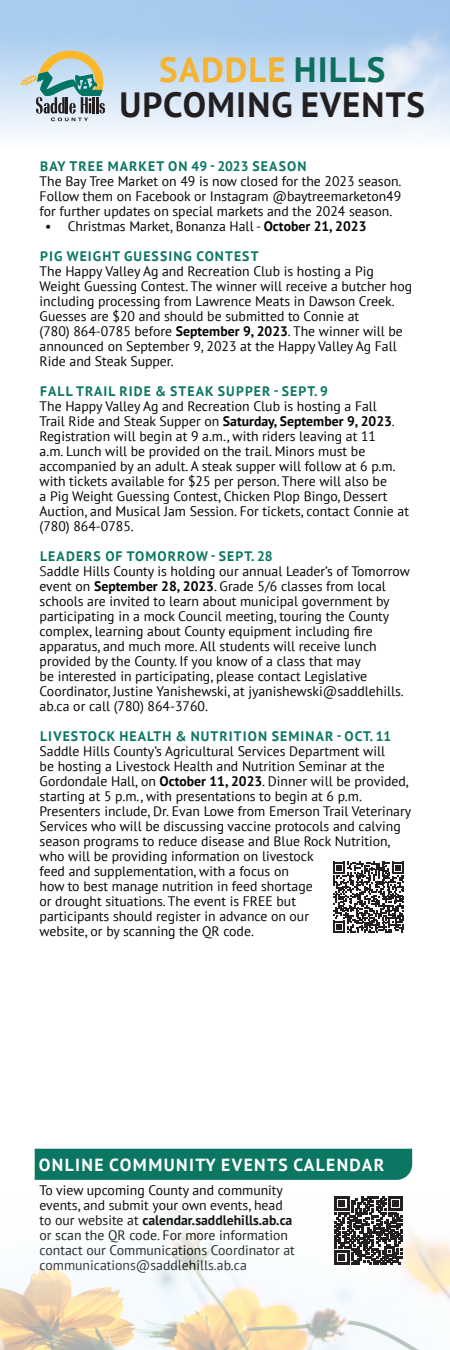
<style>
.page{position:relative;width:450px;height:1350px;background:#fff}
.page>*{position:absolute;margin:0;border:0;box-sizing:border-box;transform-origin:0 0}
.t1{font:700 35px "PT Sans";letter-spacing:.03em;color:#231f20}
.t2{font:700 35px "PT Sans";letter-spacing:.03em;color:#f5b32f}
.t3{font:700 17.5px "PT Sans";letter-spacing:.08em;color:#fff}
.t4{font:13.75px/15px "PT Sans";color:#040503}
.t5{font:700 13.75px "PT Sans";letter-spacing:.08em;color:#0b7662}
.s1{color:#0f6f5d}
.s2{font-weight:700}
.s3{color:#231f20}
</style>
<div class="page">
<img style="left:0;top:1196px;width:450px;height:154px">
<svg style="left:20px;top:51px;width:85px;height:70px;background:#a7bab2"></svg>
<svg style="left:335px;top:1196px;width:68px;height:69px"></svg>
<div style="left:35px;top:1149px;width:377px;height:31px;background:#0b7662"></div>
<svg style="left:333px;top:862px;width:71px;height:71px"></svg>
<p class="t2" style="left:159px;top:46px;width:228px">SADDLE <span class="s1">HILLS</span></p>
<p class="t1" style="left:120px;top:81px;width:307px">UPCOMING EVENTS</p>
<p class="t5" style="left:40px;top:157px;width:268px">BAY TREE MARKET ON 49 - 2023 SEASON</p>
<p class="t4" style="left:40px;top:173px;width:363px;text-align:justify">The Bay Tree Market on 49 is now closed for the 2023 season.<br>Follow them on Facebook or Instagram @baytreemarketon49 for further updates on special markets and the 2024 season.</p>
<p class="t4" style="left:45px;top:218px;width:323px">• Christmas Market, Bonanza Hall - <span class="s2">October 21, 2023</span></p>
<p class="t5" style="left:40px;top:247px;width:220px">PIG WEIGHT GUESSING CONTEST</p>
<p class="t4" style="left:40px;top:263px;width:374px">The Happy Valley Ag and Recreation Club is hosting a Pig Weight Guessing Contest. The winner will receive a butcher hog including processing from Lawrence Meats in Dawson Creek.<br>Guesses are $20 and should be submitted to Connie at</p>
<p class="t4" style="left:40px;top:323px;width:365px">(780) 864-0785 before <span class="s2">September 9, 2023</span>. The winner will be announced on September 9, 2023 at the Happy Valley Ag Fall<br>Ride and Steak Supper.</p>
<p class="t5" style="left:40px;top:382px;width:289px">FALL TRAIL RIDE &amp; STEAK SUPPER - SEPT. 9</p>
<p class="t4" style="left:40px;top:398px;width:371px">The Happy Valley Ag and Recreation Club is hosting a Fall<br>Trail Ride and Steak Supper on <span class="s2">Saturday, September 9, 2023</span>.<br>Registration will begin at 9 a.m., with riders leaving at 11<br>a.m. Lunch will be provided on the trail. Minors must be accompanied by an adult. A steak supper will follow at 6 p.m. with tickets available for $25 per person. There will also be<br>a Pig Weight Guessing Contest, Chicken Plop Bingo, Dessert Auction, and Musical Jam Session. For tickets, contact Connie at (780) 864-0785.</p>
<p class="t5" style="left:40px;top:547px;width:234px">LEADERS OF TOMORROW - SEPT. 28</p>
<p class="t4" style="left:40px;top:563px;width:372px"><span class="s3">S</span>addle Hills County is holding our annual Leader’s of Tomorrow event on <span class="s2">September 28, 2023</span>. Grade 5/6 classes from local schools are invited to learn about municipal government by participating in a mock Council meeting, touring the County complex, learning about County equipment including fire apparatus, and much more. All students will receive lunch provided by the County. If you know of a class that may<br>be interested in participating, please contact Legislative Coordinator, Justine Yanishewski, at jyanishewski@saddlehills. ab.ca or call (780) 864-3760.</p>
<p class="t5" style="left:40px;top:727px;width:353px">LIVESTOCK HEALTH &amp; NUTRITION SEMINAR - OCT. 11</p>
<p class="t4" style="left:40px;top:743px;width:373px">Saddle Hills County’s Agricultural Services Department will<br>be hosting a Livestock Health and Nutrition Seminar at the Gordondale Hall, on <span class="s2">October 11, 2023</span>. Dinner will be provided, starting at 5 p.m., with presentations to begin at 6 p.m.<br>Presenters include, Dr. Evan Lowe from Emerson Trail Veterinary Services who will be discussing vaccine protocols and calving season programs to reduce disease and Blue Rock Nutrition, who will be providing information on livestock<br>feed and supplementation, with a focus on<br>how to best manage nutrition in feed shortage<br>or drought situations. The event is FREE but<br>participants should register in advance on our<br>website, or by scanning the QR code.</p>
<p class="t3" style="left:39px;top:1153px;width:347px">ONLINE COMMUNITY EVENTS CALENDAR</p>
<p class="t4" style="left:40px;top:1182px;width:257px">To view upcoming County and community events, and submit your own events, head to our website at <span class="s2">calendar.saddlehills.ab.ca </span>or scan the QR code. For more information contact our Communications Coordinator at communications@saddlehills.ab.ca</p>
</div>
